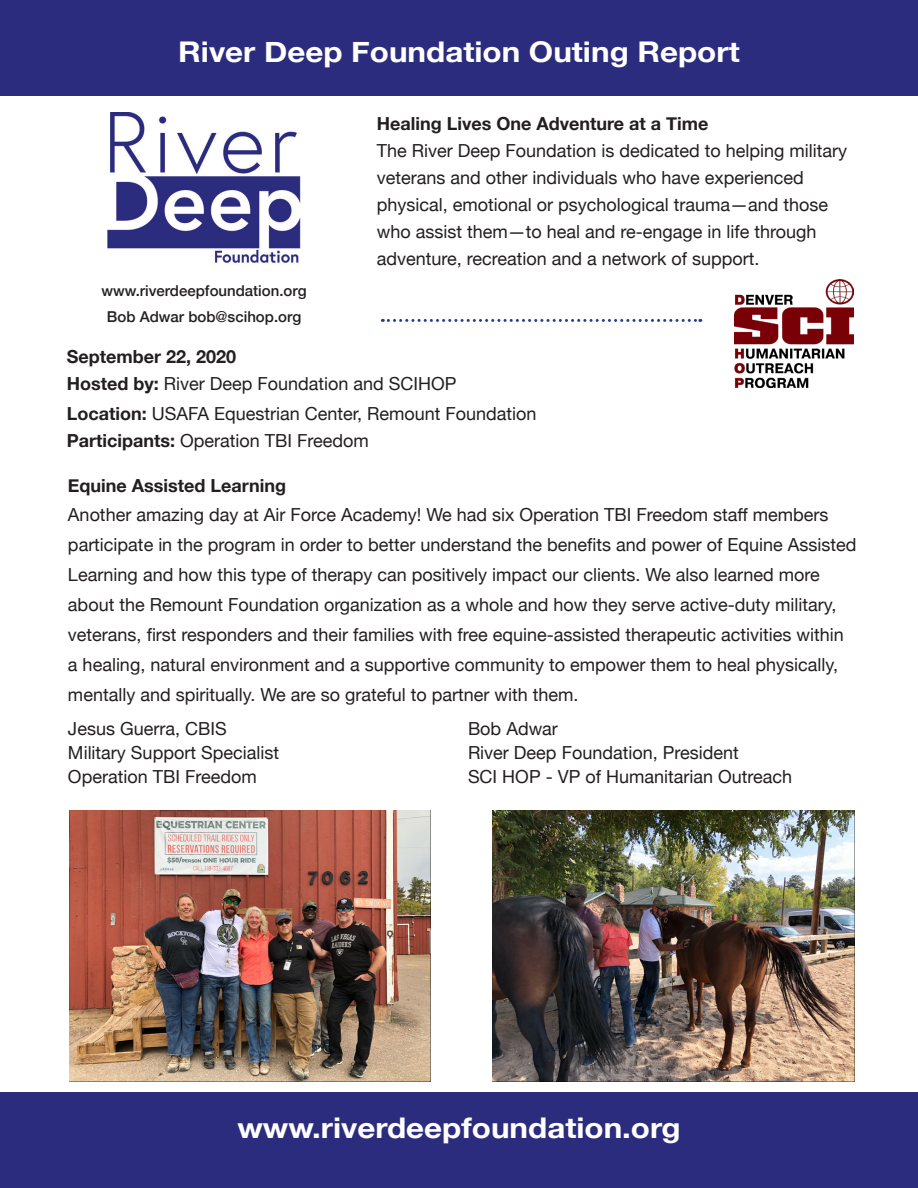
<style>
.page{position:relative;width:918px;height:1188px;background:#fff}
.page>*{position:absolute;margin:0;border:0;box-sizing:border-box;transform-origin:0 0}
.t1{font:700 28.5px "Helvetica Neue";color:#fff;scale:1.1 1}
.t2{font:18px/30px "Helvetica Neue";color:#231f20}
.t3{font:700 18px "Helvetica Neue";color:#231f20}
.t4{font:500 15px "Helvetica Neue";color:#231f20}
.s1{font-weight:700}
</style>
<div class="page">
<div style="left:0;top:1093px;width:918px;height:95px;background:#2b2c7d"></div>
<div style="left:0;top:0;width:918px;height:95px;background:#2b2c7d"></div>
<img style="left:107px;top:112px;width:194px;height:151px">
<img style="left:734px;top:279px;width:119px;height:108px">
<svg style="left:382px;top:319px;width:319px;height:3px"></svg>
<img style="left:69px;top:811px;width:362px;height:271px">
<img style="left:493px;top:811px;width:361px;height:271px">
<p class="t1" style="left:178px;top:30px;width:512px">River Deep Foundation Outing Report</p>
<p class="t4" style="left:102px;top:279px;width:207px">www.riverdeepfoundation.org</p>
<p class="t4" style="left:107px;top:304px;width:196px">Bob Adwar bob@scihop.org</p>
<p class="t3" style="left:377px;top:109px;width:333px">Healing Lives One Adventure at a Time</p>
<p class="t2" style="left:377px;top:138px;width:472px;line-height:27px">The River Deep Foundation is dedicated to helping military veterans and other individuals who have experienced physical, emotional or psychological trauma—and those who assist them—to heal and re-engage in life through adventure, recreation and a network of support.</p>
<p class="t3" style="left:67px;top:343px;width:171px">September 22, 2020</p>
<p class="t2" style="left:67px;top:370px;width:391px"><span class="s1">Hosted by:</span> River Deep Foundation and SCIHOP</p>
<p class="t2" style="left:67px;top:400px;width:471px"><span class="s1">Location:</span> USAFA Equestrian Center, Remount Foundation</p>
<p class="t2" style="left:67px;top:427px;width:304px"><span class="s1">Participants:</span> Operation TBI Freedom</p>
<p class="t3" style="left:68px;top:471px;width:220px">Equine Assisted Learning</p>
<p class="t2" style="left:68px;top:500px;width:790px">Another amazing day at Air Force Academy! We had six Operation TBI Freedom staff members participate in the program in order to better understand the benefits and power of Equine Assisted Learning and how this type of therapy can positively impact our clients. We also learned more about the Remount Foundation organization as a whole and how they serve active-duty military, veterans, first responders and their families with free equine-assisted therapeutic activities within a healing, natural environment and a supportive community to empower them to heal physically, mentally and spiritually. We are so grateful to partner with them.</p>
<p class="t2" style="left:68px;top:715px;width:160px">Jesus Guerra, CBIS</p>
<p class="t2" style="left:68px;top:739px;width:213px">Military Support Specialist</p>
<p class="t2" style="left:68px;top:763px;width:190px">Operation TBI Freedom</p>
<p class="t2" style="left:468px;top:715px;width:91px">Bob Adwar</p>
<p class="t2" style="left:468px;top:739px;width:272px">River Deep Foundation, President</p>
<p class="t2" style="left:468px;top:763px;width:326px">SCI HOP - VP of Humanitarian Outreach</p>
<p class="t1" style="left:237px;top:1106px;width:404px">www.riverdeepfoundation.org</p>
</div>
